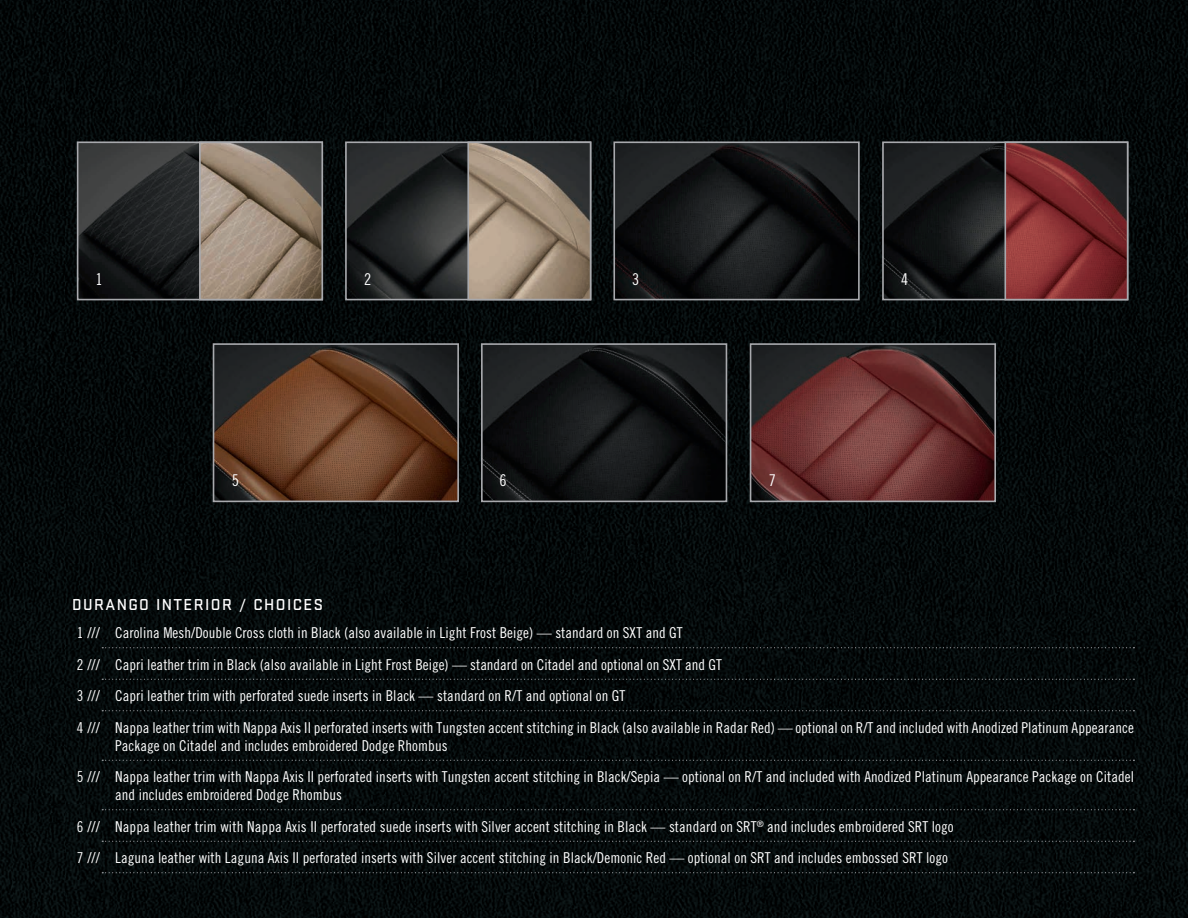
<style>
.page{position:relative;width:1188px;height:918px;background:#fff}
.page>*{position:absolute;margin:0;border:0;box-sizing:border-box;transform-origin:0 0}
._2019_interior_head{font:500 16.5px "Stratum 1";letter-spacing:.085em;color:#fff}
._2019___callout_rev{font:16.2px "Trade Gothic Cond Eighteen";color:#fff}
._2019_interior_type{font:15px/18px "Trade Gothic Cond Eighteen";letter-spacing:.005em;color:#fff}
</style>
<div class="page">
<img style="left:0;top:0;width:1188px;height:918px">
<img style="left:348px;top:144px;width:119px;height:153px">
<div style="left:345px;top:141px;width:246px;height:159px;border:2px solid #a8a9ad"></div>
<img style="left:216px;top:346px;width:240px;height:153px">
<div style="left:213px;top:343px;width:246px;height:159px;border:2px solid #a8a9ad"></div>
<img style="left:885px;top:144px;width:119px;height:153px">
<div style="left:882px;top:141px;width:246px;height:159px;border:2px solid #a8a9ad"></div>
<img style="left:753px;top:346px;width:240px;height:153px">
<div style="left:750px;top:343px;width:246px;height:159px;border:2px solid #a8a9ad"></div>
<img style="left:80px;top:144px;width:119px;height:153px">
<div style="left:77px;top:141px;width:246px;height:159px;border:2px solid #a8a9ad"></div>
<img style="left:616px;top:144px;width:241px;height:153px">
<div style="left:613px;top:141px;width:247px;height:159px;border:2px solid #a8a9ad"></div>
<img style="left:484px;top:346px;width:240px;height:153px">
<div style="left:481px;top:343px;width:246px;height:159px;border:2px solid #a8a9ad"></div>
<img style="left:202px;top:144px;width:118px;height:153px">
<div style="left:199px;top:141px;width:124px;height:159px;border:2px solid #a8a9ad"></div>
<img style="left:470px;top:144px;width:118px;height:153px">
<div style="left:467px;top:141px;width:124px;height:159px;border:2px solid #a8a9ad"></div>
<img style="left:1007px;top:144px;width:118px;height:153px">
<div style="left:1004px;top:141px;width:124px;height:159px;border:2px solid #a8a9ad"></div>
<svg style="left:102px;top:647px;width:1032px;height:1px"></svg>
<svg style="left:102px;top:679px;width:1032px;height:1px"></svg>
<svg style="left:102px;top:710px;width:1032px;height:1px"></svg>
<svg style="left:102px;top:760px;width:1032px;height:1px"></svg>
<svg style="left:102px;top:809px;width:1032px;height:1px"></svg>
<svg style="left:102px;top:841px;width:1032px;height:1px"></svg>
<svg style="left:102px;top:872px;width:1032px;height:1px"></svg>
<p class="_2019___callout_rev" style="left:95px;top:269px;width:9px">1</p>
<p class="_2019___callout_rev" style="left:232px;top:471px;width:9px">5</p>
<p class="_2019___callout_rev" style="left:364px;top:269px;width:9px">2</p>
<p class="_2019___callout_rev" style="left:500px;top:471px;width:9px">6</p>
<p class="_2019___callout_rev" style="left:632px;top:269px;width:9px">3</p>
<p class="_2019___callout_rev" style="left:769px;top:471px;width:9px">7</p>
<p class="_2019___callout_rev" style="left:901px;top:269px;width:9px">4</p>
<p class="_2019_interior_head" style="left:72px;top:593px;width:252px">DURANGO INTERIOR / CHOICES</p>
<p class="_2019_interior_type" style="left:77px;top:624px;width:607px">1 /// Carolina Mesh/Double Cross cloth in Black (also available in Light Frost Beige) — standard on SXT and GT</p>
<p class="_2019_interior_type" style="left:77px;top:655px;width:647px">2 /// Capri leather trim in Black (also available in Light Frost Beige) — standard on Citadel and optional on SXT and GT</p>
<p class="_2019_interior_type" style="left:77px;top:687px;width:550px">3 /// Capri leather trim with perforated suede inserts in Black — standard on R/T and optional on GT</p>
<p class="_2019_interior_type" style="left:115px;top:718px;width:1020px;text-indent:-38px">4 /// Nappa leather trim with Nappa Axis II perforated inserts with Tungsten accent stitching in Black (also available in Radar Red) — optional on R/T and included with Anodized Platinum Appearance<br>Package on Citadel and includes embroidered Dodge Rhombus</p>
<p class="_2019_interior_type" style="left:115px;top:768px;width:1020px;text-indent:-38px">5 /// Nappa leather trim with Nappa Axis II perforated inserts with Tungsten accent stitching in Black/Sepia — optional on R/T and included with Anodized Platinum Appearance Package on Citadel and includes embroidered Dodge Rhombus</p>
<p class="_2019_interior_type" style="left:77px;top:817px;width:878px">6 /// Nappa leather trim with Nappa Axis II perforated suede inserts with Silver accent stitching in Black — standard on SRT<sup>®</sup> and includes embroidered SRT logo</p>
<p class="_2019_interior_type" style="left:77px;top:849px;width:873px">7 /// Laguna leather with Laguna Axis II perforated inserts with Silver accent stitching in Black/Demonic Red — optional on SRT and includes embossed SRT logo</p>
</div>
